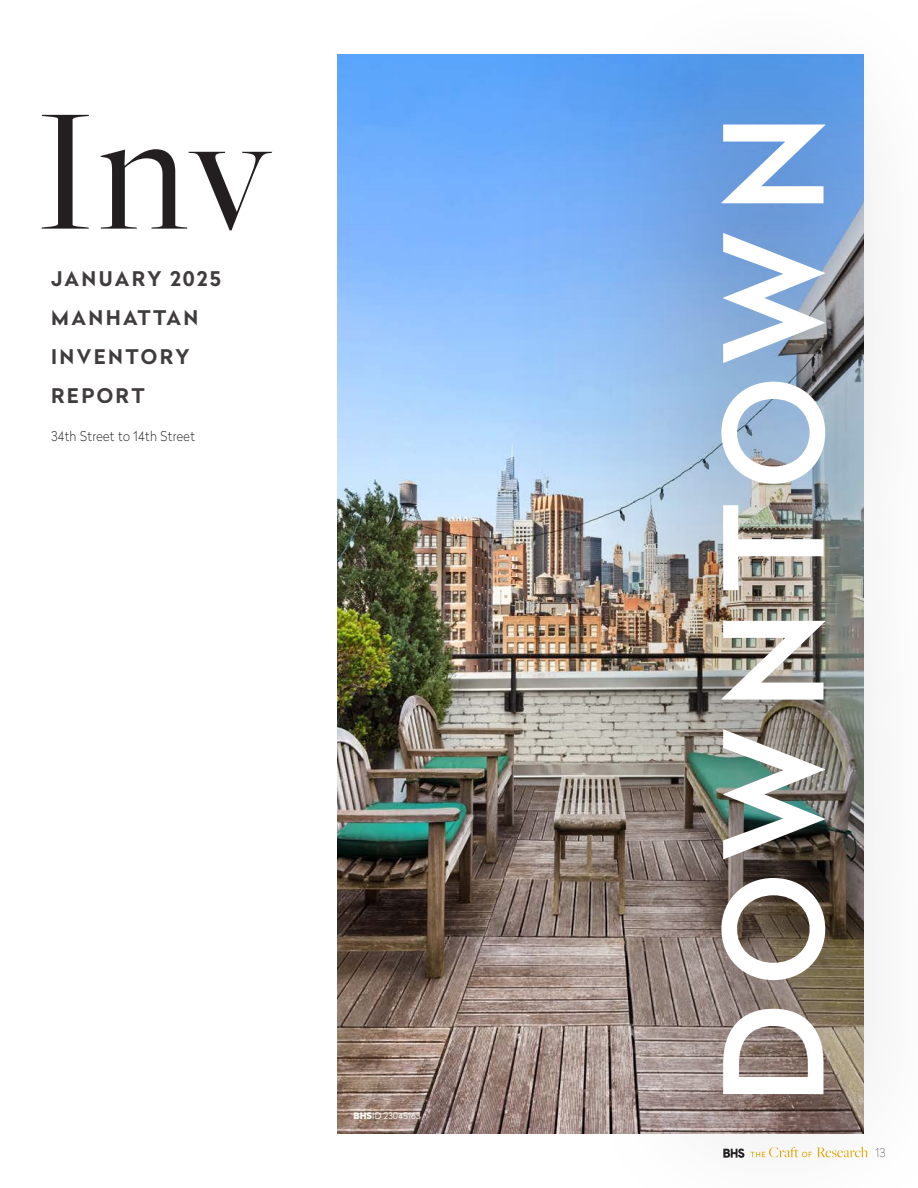
<style>
.page{position:relative;width:918px;height:1188px;background:#fff}
.page>*{position:absolute;margin:0;border:0;box-sizing:border-box;transform-origin:0 0}
.t1{font:182.1px "Freight Big Pro";color:#231f20}
.t2{font:500 136.5px "Radikal";letter-spacing:.13em;color:#fff}
.t3{font:700 20.1px/39px "Radikal";letter-spacing:.12em;color:#231f20}
.Headline_B_All_Caps_Bold{font:100 13.5px "Radikal";letter-spacing:.03em;color:#231f20;scale:.9 1}
.t4{font:100 12px "Radikal";color:#231f20}
.t5{font:300 9px "Radikal";color:#fff}
.s1{font-weight:900}
</style>
<div class="page">
<img style="left:338px;top:54px;width:175px;height:1080px">
<img style="left:513px;top:54px;width:69px;height:1080px">
<div style="left:582px;top:0;width:336px;height:1188px;background:#231f20;opacity:.61"></div>
<p class="t1" style="left:36px;top:52px;width:238px">Inv</p>
<p class="t3" style="left:51px;top:258px;width:171px">JANUARY 2025<br>MANHATTAN<br>INVENTORY<br>REPORT</p>
<p class="Headline_B_All_Caps_Bold" style="left:51px;top:427px;width:161px">34th Street to 14th Street</p>
<p class="t5" style="left:354px;top:1109px;width:69px"><span class="s1">BHS</span>ID 23045163</p>
<p class="t2" style="left:675px;top:1105px;width:992px;rotate:-90deg">DOWNTOWN</p>
<p class="t4" style="left:875px;top:1145px;width:12px">13</p>
</div>
